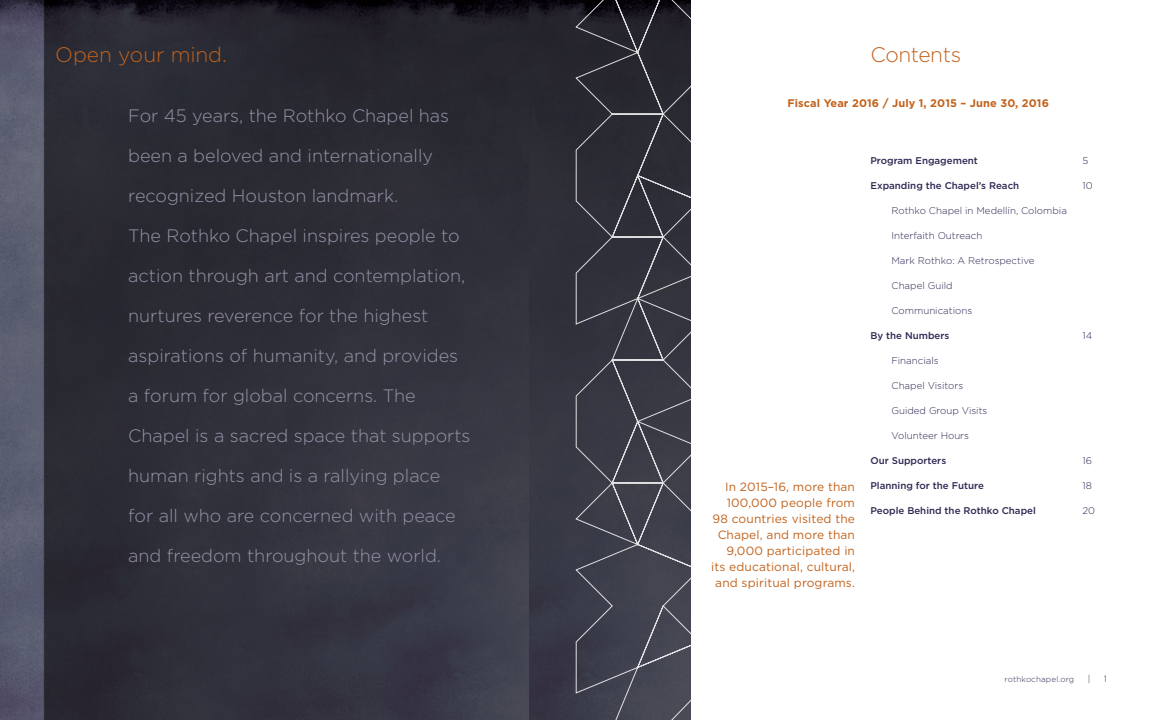
<style>
.page{position:relative;width:1152px;height:720px;background:#fff}
.page>*{position:absolute;margin:0;border:0;box-sizing:border-box;transform-origin:0 0}
.t1{font:300 21px "Gotham";letter-spacing:-.015em;color:#c2621c}
.t2{font:300 18px "Gotham";color:#9693a8}
.Intro_paragraph{font:12px/16px "Gotham";letter-spacing:.01em;color:#c2621c;text-align:right}
.Donor_list{font:700 11px "Gotham";letter-spacing:.01em;color:#c2621c}
.t3{font:300 9.8px "Gotham";color:#2e2652}
.t4{font:500 9.8px "Gotham";color:#2e2652}
.t5{font:300 9px "Gotham";color:#2e2652}
.t6{font:300 8px "Gotham";letter-spacing:.025em;color:#2e2652}
</style>
<div class="page">
<img style="left:0;top:0;width:530px;height:720px">
<img style="left:530px;top:0;width:46px;height:720px">
<svg style="left:576px;top:0;width:115px;height:720px;background:#3c3d47"></svg>
<p class="t1" style="left:55px;top:41px;width:173px">Open your mind.</p>
<p class="t2" style="left:128px;top:105px;width:322px">For 45 years, the Rothko Chapel has</p>
<p class="t2" style="left:128px;top:145px;width:306px">been a beloved and internationally</p>
<p class="t2" style="left:128px;top:185px;width:272px">recognized Houston landmark.</p>
<p class="t2" style="left:128px;top:225px;width:333px">The Rothko Chapel inspires people to</p>
<p class="t2" style="left:128px;top:265px;width:338px">action through art and contemplation,</p>
<p class="t2" style="left:128px;top:305px;width:302px">nurtures reverence for the highest</p>
<p class="t2" style="left:128px;top:345px;width:332px">aspirations of humanity, and provides</p>
<p class="t2" style="left:128px;top:385px;width:289px">a forum for global concerns. The</p>
<p class="t2" style="left:128px;top:425px;width:344px">Chapel is a sacred space that supports</p>
<p class="t2" style="left:128px;top:465px;width:313px">human rights and is a rallying place</p>
<p class="t2" style="left:128px;top:505px;width:329px">for all who are concerned with peace</p>
<p class="t2" style="left:128px;top:545px;width:314px">and freedom throughout the world.</p>
<p class="t1" style="left:870px;top:41px;width:92px">Contents</p>
<p class="Donor_list" style="left:788px;top:96px;width:263px">Fiscal Year 2016 / July 1, 2015 – June 30, 2016</p>
<p class="Intro_paragraph" style="left:711px;top:478px;width:145px">In 2015–16, more than<br>100,000 people from<br>98 countries visited the<br>Chapel, and more than<br>9,000 participated in its educational, cultural, and spiritual programs.</p>
<p class="t4" style="left:870px;top:154px;width:109px">Program Engagement</p>
<p class="t4" style="left:870px;top:179px;width:150px">Expanding the Chapel’s Reach</p>
<p class="t3" style="left:891px;top:204px;width:177px">Rothko Chapel in Medellín, Colombia</p>
<p class="t3" style="left:891px;top:229px;width:92px">Interfaith Outreach</p>
<p class="t3" style="left:891px;top:254px;width:145px">Mark Rothko: A Retrospective</p>
<p class="t3" style="left:891px;top:279px;width:63px">Chapel Guild</p>
<p class="t3" style="left:891px;top:304px;width:82px">Communications</p>
<p class="t4" style="left:870px;top:329px;width:80px">By the Numbers</p>
<p class="t3" style="left:891px;top:354px;width:49px">Financials</p>
<p class="t3" style="left:891px;top:379px;width:73px">Chapel Visitors</p>
<p class="t3" style="left:891px;top:404px;width:97px">Guided Group Visits</p>
<p class="t3" style="left:891px;top:429px;width:79px">Volunteer Hours</p>
<p class="t4" style="left:870px;top:454px;width:77px">Our Supporters</p>
<p class="t4" style="left:870px;top:479px;width:115px">Planning for the Future</p>
<p class="t4" style="left:870px;top:504px;width:167px">People Behind the Rothko Chapel</p>
<p class="t3" style="left:1082px;top:154px;width:7px">5</p>
<p class="t3" style="left:1082px;top:179px;width:12px">10</p>
<p class="t3" style="left:1082px;top:329px;width:11px">14</p>
<p class="t3" style="left:1082px;top:454px;width:11px">16</p>
<p class="t3" style="left:1082px;top:479px;width:11px">18</p>
<p class="t3" style="left:1082px;top:504px;width:14px">20</p>
<p class="t6" style="left:1005px;top:674px;width:71px">rothkochapel.org</p>
<p class="t5" style="left:1088px;top:673px;width:4px">|</p>
<p class="t5" style="left:1104px;top:673px;width:5px">1</p>
</div>
